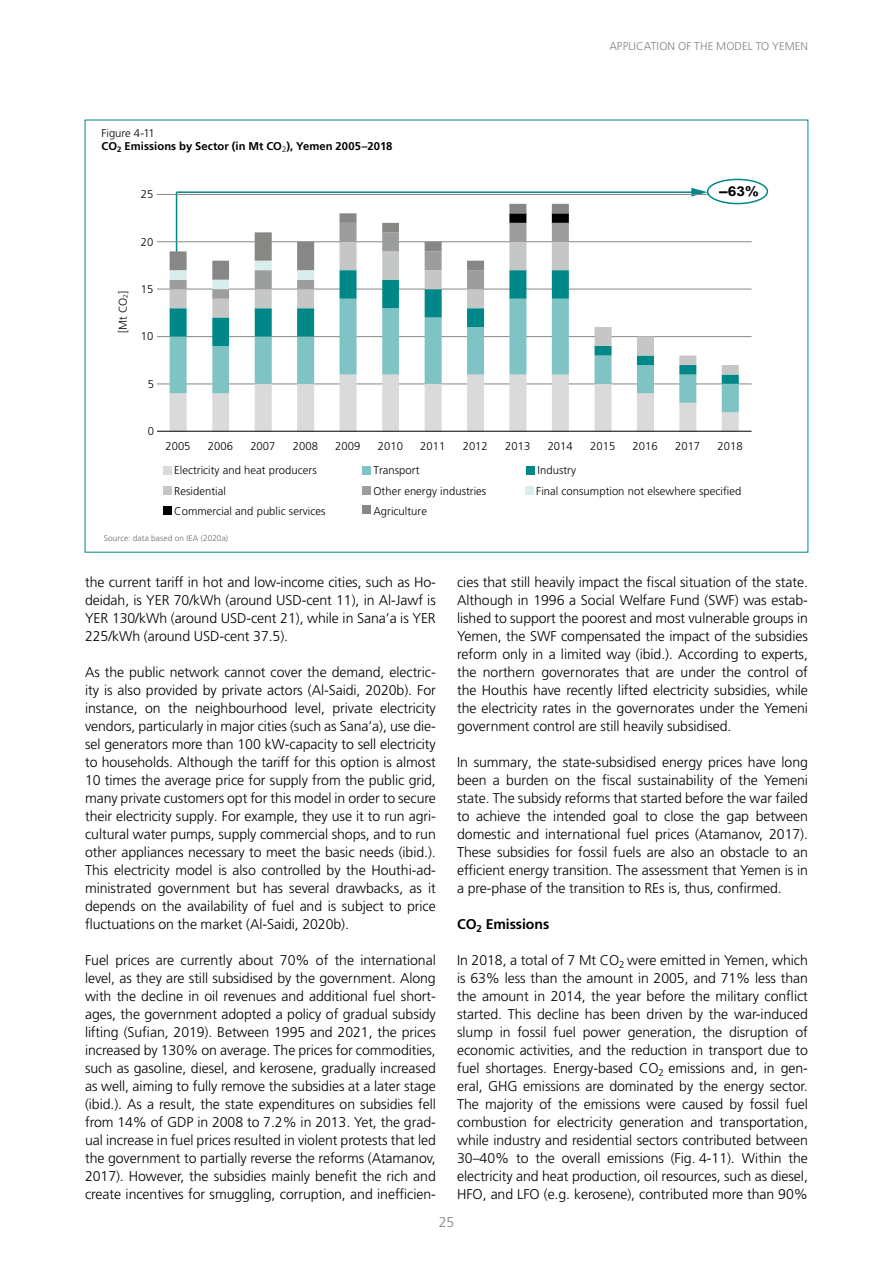
<style>
.page{position:relative;width:893px;height:1263px;background:#fff}
.page>*{position:absolute;margin:0;border:0;box-sizing:border-box;transform-origin:0 0}
.t1{font:300 14.1px/18px "Frutiger LT Pro";letter-spacing:-.005em;color:#000;text-align:justify}
.t2{font:700 14.1px "Frutiger LT Pro";letter-spacing:-.005em;color:#000}
.t3{font:300 14.1px "Frutiger LT Pro";color:#818281}
.t4{font:700 13.65px "Arial";color:#000;scale:1.14 1}
.t5{font:11.25px "Frutiger LT Pro Light 33";letter-spacing:.005em;color:#000}
.t6{font:700 11.25px/13.5px "Frutiger LT Pro";letter-spacing:.005em;color:#000}
.t7{font:300 11.25px "Frutiger LT Pro";color:#818281}
.t8{font:300 8.25px "Frutiger LT Pro";letter-spacing:.015em;color:#686867}
.s1{font-weight:300}
.s2{font-size:6.6px}
</style>
<div class="page">
<hr style="left:177px;top:191px;width:517px;height:2px;background:#088">
<svg style="left:691px;top:188px;width:17px;height:9px"></svg>
<hr style="left:176px;top:192px;width:1px;height:65px;background:#088">
<hr style="left:157px;top:194px;width:595px;height:1px;background:#878786">
<hr style="left:157px;top:241px;width:595px;height:1px;background:#878786">
<hr style="left:157px;top:289px;width:595px;height:1px;background:#878786">
<hr style="left:157px;top:336px;width:595px;height:1px;background:#878786">
<hr style="left:157px;top:384px;width:595px;height:1px;background:#878786">
<svg style="left:170px;top:412px;width:569px;height:19px"></svg>
<svg style="left:170px;top:384px;width:569px;height:28px"></svg>
<svg style="left:170px;top:375px;width:569px;height:9px"></svg>
<svg style="left:170px;top:242px;width:569px;height:133px"></svg>
<svg style="left:170px;top:204px;width:399px;height:95px"></svg>
<hr style="left:157px;top:431px;width:595px;height:1px;background:#000">
<div style="left:163px;top:466px;width:8px;height:8px;background:#dadada"></div>
<div style="left:362px;top:466px;width:9px;height:8px;background:#80c3c4"></div>
<div style="left:526px;top:466px;width:9px;height:8px;background:#088"></div>
<div style="left:163px;top:486px;width:8px;height:9px;background:#c5c6c6"></div>
<div style="left:362px;top:486px;width:9px;height:8px;background:#9c9d9d"></div>
<div style="left:362px;top:505px;width:9px;height:9px;background:#878786"></div>
<div style="left:163px;top:506px;width:8px;height:9px;background:#000"></div>
<div style="left:525px;top:486px;width:8px;height:8px;background:#d9eded"></div>
<div style="left:708px;top:179px;width:59px;height:25px;background:#fff;border-radius:50%"></div>
<div style="left:707px;top:179px;width:61px;height:25px;border:2px solid #088;border-radius:50%"></div>
<p class="t6" style="left:102px;top:126px;width:292px"><span class="s1">Figure 4-11<br></span>CO<sub>2</sub> Emissions by Sector (in Mt CO<sub>2</sub>), Yemen 2005–2018</p>
<p class="t5" style="left:141px;top:188px;width:14px">25</p>
<p class="t5" style="left:141px;top:235px;width:14px">20</p>
<p class="t5" style="left:117px;top:333px;width:44px;rotate:-90deg">[Mt CO<span class="s2">2</span>]</p>
<p class="t5" style="left:141px;top:283px;width:14px">15</p>
<p class="t5" style="left:141px;top:330px;width:14px">10</p>
<p class="t5" style="left:148px;top:377px;width:8px">5</p>
<p class="t5" style="left:148px;top:425px;width:8px">0</p>
<p class="t7" style="left:609px;top:40px;width:10px">Application</p>
<p class="t7" style="left:678px;top:40px;width:24px">of the</p>
<p class="t7" style="left:716px;top:40px;width:13px">Model</p>
<p class="t7" style="left:756px;top:40px;width:26px">to Yemen</p>
<p class="t4" style="left:719px;top:183px;width:36px">–63%</p>
<p class="t5" style="left:165px;top:440px;width:27px">2005</p>
<p class="t5" style="left:208px;top:440px;width:27px">2006</p>
<p class="t5" style="left:250px;top:440px;width:27px">2007</p>
<p class="t5" style="left:293px;top:440px;width:27px">2008</p>
<p class="t5" style="left:335px;top:440px;width:27px">2009</p>
<p class="t5" style="left:378px;top:440px;width:27px">2010</p>
<p class="t5" style="left:420px;top:440px;width:27px">2011</p>
<p class="t5" style="left:463px;top:440px;width:27px">2012</p>
<p class="t5" style="left:505px;top:440px;width:27px">2013</p>
<p class="t5" style="left:548px;top:440px;width:27px">2014</p>
<p class="t5" style="left:590px;top:440px;width:27px">2015</p>
<p class="t5" style="left:633px;top:440px;width:27px">2016</p>
<p class="t5" style="left:675px;top:440px;width:27px">2017</p>
<p class="t5" style="left:717px;top:440px;width:27px">2018</p>
<p class="t5" style="left:174px;top:464px;width:144px">Electricity and heat producers</p>
<p class="t5" style="left:373px;top:464px;width:47px">Transport</p>
<p class="t5" style="left:538px;top:464px;width:40px">Industry</p>
<p class="t5" style="left:174px;top:484px;width:53px">Residential</p>
<p class="t5" style="left:373px;top:484px;width:114px">Other energy industries</p>
<p class="t5" style="left:174px;top:504px;width:153px">Commercial and public services</p>
<p class="t5" style="left:373px;top:504px;width:55px">Agriculture</p>
<p class="t5" style="left:536px;top:484px;width:206px">Final consumption not elsewhere specified</p>
<p class="t8" style="left:104px;top:533px;width:126px">Source: data based on IEA (2020a)</p>
<p class="t1" style="left:85px;top:573px;width:352px">the current tariff in hot and low-income cities, such as Ho&shy;deidah, is YER 70/kWh (around USD-cent 11), in Al-Jawf is YER 130/kWh (around USD-cent 21), while in Sana’a is YER 225/kWh (around USD-cent 37.5).</p>
<p class="t1" style="left:85px;top:663px;width:352px">As the public network cannot cover the demand, electric&shy;ity is also provided by private actors (Al-Saidi, 2020b). For instance, on the neighbourhood level, private electricity vendors, particularly in major cities (such as Sana’a), use die&shy;sel generators more than 100 kW-capacity to sell electricity to households. Although the tariff for this option is almost 10 times the average price for supply from the public grid, many private customers opt for this model in order to secure their electricity supply. For example, they use it to run agri&shy;cultural water pumps, supply commercial shops, and to run other appliances necessary to meet the basic needs (ibid.).<br>This electricity model is also controlled by the Houthi-ad&shy;ministrated government but has several drawbacks, as it depends on the availability of fuel and is subject to price fluctuations on the market (Al-Saidi, 2020b).</p>
<p class="t1" style="left:85px;top:951px;width:352px">Fuel prices are currently about 70% of the international level, as they are still subsidised by the government. Along with the decline in oil revenues and additional fuel short&shy;ages, the government adopted a policy of gradual subsidy lifting (Sufian, 2019). Between 1995 and 2021, the prices increased by 130% on average. The prices for commodities, such as gasoline, diesel, and kerosene, gradually increased as well, aiming to fully remove the subsidies at a later stage (ibid.). As a result, the state expenditures on subsidies fell from 14% of GDP in 2008 to 7.2% in 2013. Yet, the grad&shy;ual increase in fuel prices resulted in violent protests that led the government to partially reverse the reforms (Atamanov, 2017). However, the subsidies mainly benefit the rich and create incentives for smuggling, corruption, and inefficien-</p>
<p class="t1" style="left:457px;top:573px;width:352px">cies that still heavily impact the fiscal situation of the state.<br>Although in 1996 a Social Welfare Fund (SWF) was estab&shy;lished to support the poorest and most vulnerable groups in Yemen, the SWF compensated the impact of the subsidies reform only in a limited way (ibid.). According to experts, the northern governorates that are under the control of the Houthis have recently lifted electricity subsidies, while the electricity rates in the governorates under the Yemeni government control are still heavily subsidised.</p>
<p class="t1" style="left:457px;top:753px;width:352px">In summary, the state-subsidised energy prices have long been a burden on the fiscal sustainability of the Yemeni state. The subsidy reforms that started before the war failed to achieve the intended goal to close the gap between domestic and international fuel prices (Atamanov, 2017).<br>These subsidies for fossil fuels are also an obstacle to an efficient energy transition. The assessment that Yemen is in a pre-phase of the transition to REs is, thus, confirmed.</p>
<p class="t2" style="left:457px;top:916px;width:94px">CO<sub>2</sub> Emissions</p>
<p class="t1" style="left:457px;top:951px;width:352px">In 2018, a total of 7 Mt CO<sub>2</sub> were emitted in Yemen, which is 63% less than the amount in 2005, and 71% less than the amount in 2014, the year before the military conflict started. This decline has been driven by the war-induced slump in fossil fuel power generation, the disruption of economic activities, and the reduction in transport due to fuel shortages. Energy-based CO<sub>2</sub> emissions and, in gen&shy;eral, GHG emissions are dominated by the energy sector.<br>The majority of the emissions were caused by fossil fuel combustion for electricity generation and transportation, while industry and residential sectors contributed between 30–40% to the overall emissions (Fig. 4-11). Within the electricity and heat production, oil resources, such as diesel, HFO, and LFO (e.g. kerosene), contributed more than 90%</p>
<p class="t3" style="left:439px;top:1214px;width:17px">25</p>
</div>
